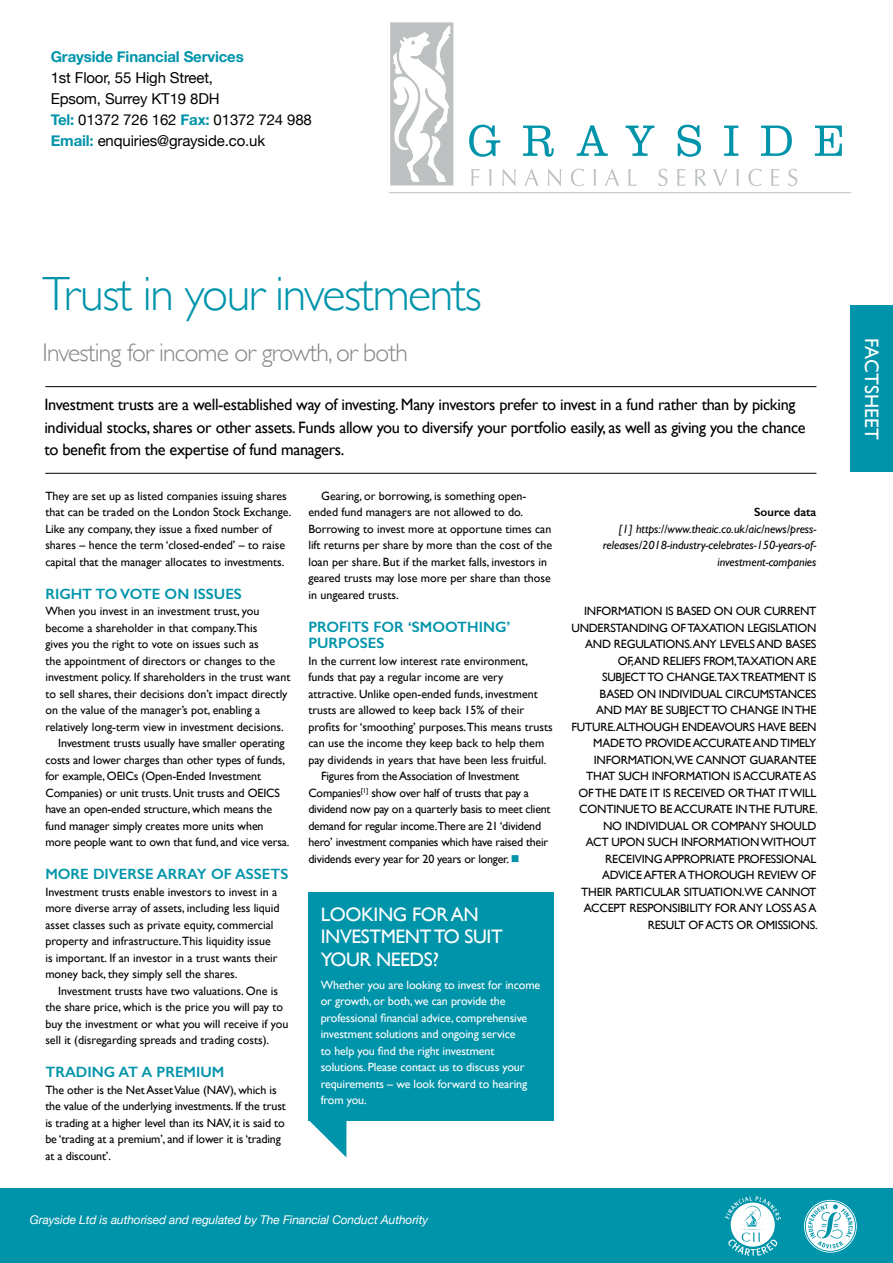
<style>
.page{position:relative;width:893px;height:1263px;background:#fff}
.page>*{position:absolute;margin:0;border:0;box-sizing:border-box;transform-origin:0 0}
.t1{font:300 48px "Gill Sans";letter-spacing:-.03em;color:#0094aa}
.t2{font:300 25.5px "Gill Sans";letter-spacing:-.03em;color:#878787}
.t3{font:19.5px/22.5px "Gill Sans";letter-spacing:-.02em;color:#fff}
.t4{font:19.5px "Gill Sans";letter-spacing:.01em;color:#fff}
.t5{font:16.5px/22.5px "Gill Sans";letter-spacing:-.02em;color:#000}
.t6{font:15px/21px "Helvetica Neue";letter-spacing:-.01em;color:#000}
.t7{font:600 15px/16.5px "Gill Sans";color:#0094aa}
.t8{font:700 15px "Helvetica Neue";letter-spacing:-.01em;color:#0094aa}
.t9{font:12px/16.5px "Gill Sans";letter-spacing:-.01em;color:#000}
.t10{font:12px/16.5px "Gill Sans";letter-spacing:-.01em;color:#fff}
.t11{font:italic 12px/16.5px "Gill Sans";color:#000;text-align:right}
.t12{font:italic 12px "Helvetica Neue";letter-spacing:-.01em;color:#fff}
.t13{font:600 12px "Gill Sans";color:#000}
.s1{font-weight:700;color:#0094aa}
.s2{color:#0094aa}
</style>
<div class="page">
<hr style="left:45px;top:473px;width:771px;height:1px;background:#000">
<hr style="left:45px;top:386px;width:771px;height:1px;background:#000">
<svg style="left:308px;top:1120px;width:38px;height:37px"></svg>
<div style="left:308px;top:892px;width:245px;height:228px;background:#0094aa"></div>
<div style="left:851px;top:306px;width:42px;height:166px;background:#0094aa"></div>
<div style="left:0;top:1188px;width:893px;height:75px;background:#0094aa"></div>
<svg style="left:469px;top:125px;width:31px;height:32px"></svg>
<svg style="left:523px;top:126px;width:31px;height:31px"></svg>
<svg style="left:577px;top:125px;width:31px;height:31px"></svg>
<svg style="left:626px;top:126px;width:28px;height:30px"></svg>
<svg style="left:678px;top:125px;width:23px;height:32px"></svg>
<svg style="left:724px;top:126px;width:14px;height:30px"></svg>
<svg style="left:761px;top:126px;width:31px;height:30px"></svg>
<svg style="left:815px;top:126px;width:27px;height:30px"></svg>
<svg style="left:471px;top:169px;width:9px;height:17px"></svg>
<svg style="left:489px;top:169px;width:2px;height:17px"></svg>
<svg style="left:502px;top:169px;width:14px;height:17px"></svg>
<svg style="left:524px;top:169px;width:15px;height:17px"></svg>
<svg style="left:548px;top:169px;width:13px;height:17px"></svg>
<svg style="left:571px;top:169px;width:13px;height:17px"></svg>
<svg style="left:594px;top:169px;width:2px;height:17px"></svg>
<svg style="left:605px;top:169px;width:14px;height:17px"></svg>
<svg style="left:628px;top:169px;width:9px;height:17px"></svg>
<svg style="left:658px;top:169px;width:9px;height:17px"></svg>
<svg style="left:677px;top:169px;width:8px;height:17px"></svg>
<svg style="left:695px;top:169px;width:11px;height:17px"></svg>
<svg style="left:713px;top:169px;width:14px;height:17px"></svg>
<svg style="left:736px;top:169px;width:3px;height:17px"></svg>
<svg style="left:748px;top:169px;width:14px;height:17px"></svg>
<svg style="left:771px;top:169px;width:8px;height:17px"></svg>
<svg style="left:788px;top:169px;width:9px;height:17px"></svg>
<hr style="left:389px;top:192px;width:462px;height:1px;background:#bec1c2">
<svg style="left:390px;top:22px;width:63px;height:163px"></svg>
<svg style="left:804px;top:1200px;width:53px;height:52px"></svg>
<svg style="left:725px;top:1196px;width:56px;height:59px"></svg>
<p class="t8" style="left:51px;top:47px;width:195px">Grayside Financial Services</p>
<p class="t6" style="left:51px;top:67px;width:263px">1st Floor, 55 High Street,<br>Epsom, Surrey KT19 8DH<br><span class="s1">Tel:</span> 01372 726 162 <span class="s1">Fax:</span> 01372 724 988<br><span class="s1">Email:</span> enquiries@grayside.co.uk</p>
<h1 class="t1" style="left:43px;top:267px;width:441px">Trust in your investments</h1>
<h2 class="t2" style="left:43px;top:338px;width:367px">Investing for income or growth, or both</h2>
<p class="t5" style="left:44px;top:393px;width:763px">Investment trusts are a well-established way of investing. Many investors prefer to invest in a fund rather than by picking individual stocks, shares or other assets. Funds allow you to diversify your portfolio easily, as well as giving you the chance to benefit from the expertise of fund managers.</p>
<p class="t9" style="left:45px;top:487px;width:248px">They are set up as listed companies issuing shares that can be traded on the London Stock Exchange.<br>Like any company, they issue a fixed number of shares – hence the term ‘closed-ended’ – to raise capital that the manager allocates to investments.</p>
<p class="t7" style="left:45px;top:585px;width:198px">RIGHT TO VOTE ON ISSUES</p>
<p class="t9" style="left:45px;top:603px;width:216px">When you invest in an investment trust, you</p>
<p class="t9" style="left:45px;top:619px;width:214px">become a shareholder in that company.This</p>
<p class="t9" style="left:45px;top:636px;width:215px">gives you the right to vote on issues such as</p>
<p class="t9" style="left:45px;top:652px;width:231px">the appointment of directors or changes to the</p>
<p class="t9" style="left:45px;top:669px;width:247px">investment policy. If shareholders in the trust want</p>
<p class="t9" style="left:45px;top:685px;width:244px">to sell shares, their decisions don’t impact directly</p>
<p class="t9" style="left:45px;top:702px;width:216px">on the value of the manager’s pot, enabling a</p>
<p class="t9" style="left:45px;top:718px;width:240px">relatively long-term view in investment decisions.</p>
<p class="t9" style="left:58px;top:735px;width:228px">Investment trusts usually have smaller operating</p>
<p class="t9" style="left:45px;top:751px;width:241px">costs and lower charges than other types of funds,</p>
<p class="t9" style="left:45px;top:768px;width:217px">for example, OEICs (Open-Ended Investment</p>
<p class="t9" style="left:45px;top:784px;width:236px">Companies) or unit trusts. Unit trusts and OEICS</p>
<p class="t9" style="left:45px;top:801px;width:228px">have an open-ended structure, which means the</p>
<p class="t9" style="left:45px;top:817px;width:220px">fund manager simply creates more units when</p>
<p class="t9" style="left:45px;top:834px;width:246px">more people want to own that fund, and vice versa.</p>
<p class="t7" style="left:45px;top:866px;width:245px">MORE DIVERSE ARRAY OF ASSETS</p>
<p class="t9" style="left:45px;top:883px;width:236px">Investment trusts enable investors to invest in a more diverse array of assets, including less liquid asset classes such as private equity, commercial property and infrastructure.This liquidity issue is important. If an investor in a trust wants their money back, they simply sell the shares.</p>
<p class="t9" style="left:45px;top:982px;width:245px;text-indent:13px">Investment trusts have two valuations. One is the share price, which is the price you will pay to buy the investment or what you will receive if you sell it (disregarding spreads and trading costs).</p>
<p class="t7" style="left:45px;top:1064px;width:181px">TRADING AT A PREMIUM</p>
<p class="t9" style="left:45px;top:1081px;width:242px">The other is the Net Asset Value (NAV), which is the value of the underlying investments. If the trust is trading at a higher level than its NAV, it is said to be ‘trading at a premium’, and if lower it is ‘trading at a discount’.</p>
<p class="t9" style="left:308px;top:487px;width:245px;text-indent:13px">Gearing, or borrowing, is something open&shy;ended fund managers are not allowed to do.<br>Borrowing to invest more at opportune times can lift returns per share by more than the cost of the loan per share. But if the market falls, investors in geared trusts may lose more per share than those in ungeared trusts.</p>
<p class="t7" style="left:308px;top:618px;width:203px">PROFITS FOR ‘SMOOTHING’<br>PURPOSES</p>
<p class="t9" style="left:308px;top:652px;width:221px">In the current low interest rate environment,</p>
<p class="t9" style="left:308px;top:669px;width:197px">funds that pay a regular income are very</p>
<p class="t9" style="left:308px;top:685px;width:231px">attractive. Unlike open-ended funds, investment</p>
<p class="t9" style="left:308px;top:702px;width:217px">trusts are allowed to keep back 15% of their</p>
<p class="t9" style="left:308px;top:718px;width:246px">profits for ‘smoothing’ purposes.This means trusts</p>
<p class="t9" style="left:308px;top:735px;width:237px">can use the income they keep back to help them</p>
<p class="t9" style="left:308px;top:751px;width:240px">pay dividends in years that have been less fruitful.</p>
<p class="t9" style="left:321px;top:768px;width:199px">Figures from the Association of Investment</p>
<p class="t9" style="left:308px;top:784px;width:222px">Companies<sup>[1]</sup> show over half of trusts that pay a</p>
<p class="t9" style="left:308px;top:801px;width:244px">dividend now pay on a quarterly basis to meet client</p>
<p class="t9" style="left:308px;top:817px;width:234px">demand for regular income.There are 21 ‘dividend</p>
<p class="t9" style="left:308px;top:834px;width:241px">hero’ investment companies which have raised their</p>
<p class="t9" style="left:308px;top:850px;width:213px">dividends every year for 20 years or longer. <span class="s2">■</span></p>
<p class="t13" style="left:754px;top:505px;width:64px">Source data</p>
<p class="t11" style="left:603px;top:520px;width:215px">[1] https://www.theaic.co.uk/aic/news/press&shy;releases/2018-industry-celebrates-150-years-of&shy;investment-companies</p>
<p class="t9" style="left:571px;top:603px;width:248px;text-align:right">INFORMATION IS BASED ON OUR CURRENT UNDERSTANDING OF TAXATION LEGISLATION AND REGULATIONS.ANY LEVELS AND BASES OF,AND RELIEFS FROM,TAXATION ARE<br>SUBJECT TO CHANGE.TAX TREATMENT IS BASED ON INDIVIDUAL CIRCUMSTANCES<br>AND MAY BE SUBJECT TO CHANGE IN THE FUTURE.ALTHOUGH ENDEAVOURS HAVE BEEN MADE TO PROVIDE ACCURATE AND TIMELY INFORMATION,WE CANNOT GUARANTEE THAT SUCH INFORMATION IS ACCURATE AS OF THE DATE IT IS RECEIVED OR THAT IT WILL CONTINUE TO BE ACCURATE IN THE FUTURE.<br>NO INDIVIDUAL OR COMPANY SHOULD<br>ACT UPON SUCH INFORMATION WITHOUT RECEIVING APPROPRIATE PROFESSIONAL ADVICE AFTER A THOROUGH REVIEW OF THEIR PARTICULAR SITUATION.WE CANNOT ACCEPT RESPONSIBILITY FOR ANY LOSS AS A RESULT OF ACTS OR OMISSIONS.</p>
<h3 class="t3" style="left:321px;top:902px;width:184px">LOOKING FOR AN<br>INVESTMENT TO SUIT<br>YOUR NEEDS?</h3>
<p class="t10" style="left:321px;top:976px;width:221px">Whether you are looking to invest for income or growth, or both, we can provide the professional financial advice, comprehensive investment solutions and ongoing service<br>to help you find the right investment solutions. Please contact us to discuss your requirements – we look forward to hearing from you.</p>
<p class="t12" style="left:30px;top:1212px;width:400px">Grayside Ltd is authorised and regulated by The Financial Conduct Authority</p>
<h3 class="t4" style="left:883px;top:338px;width:104px;rotate:90deg">FACTSHEET</h3>
</div>
